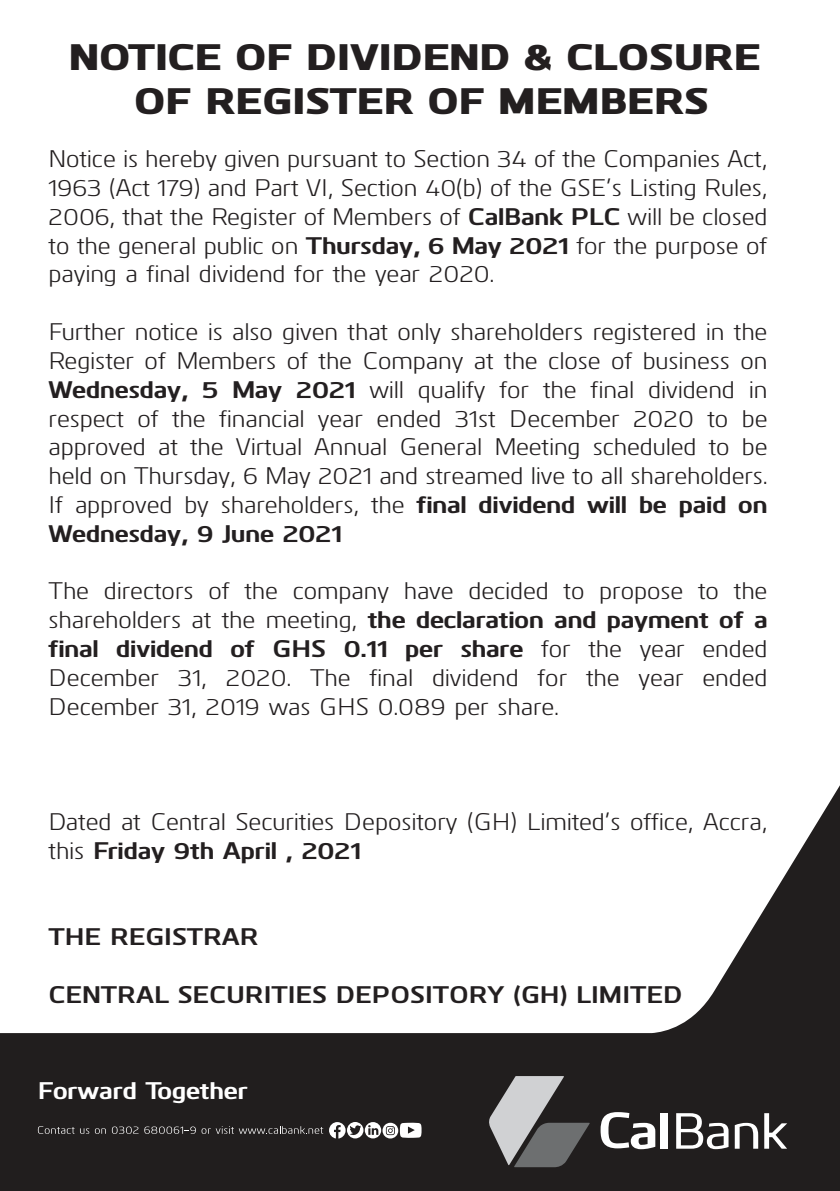
<style>
.page{position:relative;width:840px;height:1191px;background:#fff}
.page>*{position:absolute;margin:0;border:0;box-sizing:border-box;transform-origin:0 0}
.t1{font:800 36.8px/44.2px "Kuro";color:#231f20;text-align:center}
.t2{font:24px/28.8px "Kuro";color:#231f20;text-align:justify}
.t3{font:700 24px "Kuro";color:#231f20}
.t4{font:700 24px "Kuro";color:#fff}
.s1{font-weight:700}
</style>
<div class="page">
<svg style="left:0;top:787px;width:839px;height:404px"></svg>
<svg style="left:38px;top:1126px;width:51px;height:8px"></svg>
<svg style="left:95px;top:1128px;width:11px;height:5px"></svg>
<svg style="left:112px;top:1126px;width:26px;height:7px"></svg>
<svg style="left:144px;top:1122px;width:277px;height:16px"></svg>
<svg style="left:487px;top:1076px;width:102px;height:91px;background:#706f70"></svg>
<svg style="left:675px;top:1113px;width:53px;height:36px"></svg>
<svg style="left:734px;top:1122px;width:23px;height:26px"></svg>
<svg style="left:763px;top:1113px;width:23px;height:35px"></svg>
<svg style="left:600px;top:1112px;width:55px;height:37px"></svg>
<div style="left:659px;top:1113px;width:8px;height:35px;background:#fff"></div>
<h1 class="t1" style="left:69px;top:32px;width:692px">NOTICE OF DIVIDEND &amp; CLOSURE<br>OF REGISTER OF MEMBERS</h1>
<p class="t2" style="left:48px;top:143px;width:720px">Notice is hereby given pursuant to Section 34 of the Companies Act, 1963 (Act 179) and Part VI, Section 40(b) of the GSE’s Listing Rules, 2006, that the Register of Members of <span class="s1">CalBank PLC</span> will be closed to the general public on <span class="s1">Thursday, 6 May 2021</span> for the purpose of paying a final dividend for the year 2020.</p>
<p class="t2" style="left:48px;top:316px;width:720px">Further notice is also given that only shareholders registered in the Register of Members of the Company at the close of business on <span class="s1">Wednesday, 5 May 2021</span> will qualify for the final dividend in respect of the financial year ended 31st December 2020 to be approved at the Virtual Annual General Meeting scheduled to be held on Thursday, 6 May 2021 and streamed live to all shareholders.<br>If approved by shareholders, the <span class="s1">final dividend will be paid on Wednesday, 9 June 2021</span></p>
<p class="t2" style="left:48px;top:575px;width:720px">The directors of the company have decided to propose to the shareholders at the meeting, <span class="s1">the declaration and payment of a final dividend of GHS 0.11 per share</span> for the year ended December 31, 2020. The final dividend for the year ended December 31, 2019 was GHS 0.089 per share.</p>
<p class="t2" style="left:48px;top:805px;width:720px">Dated at Central Securities Depository (GH) Limited’s office, Accra, this <span class="s1">Friday 9th April , 2021</span></p>
<p class="t3" style="left:48px;top:919px;width:211px">THE REGISTRAR</p>
<p class="t3" style="left:48px;top:976px;width:635px">CENTRAL SECURITIES DEPOSITORY (GH) LIMITED</p>
<p class="t4" style="left:38px;top:1072px;width:211px">Forward Together</p>
</div>
